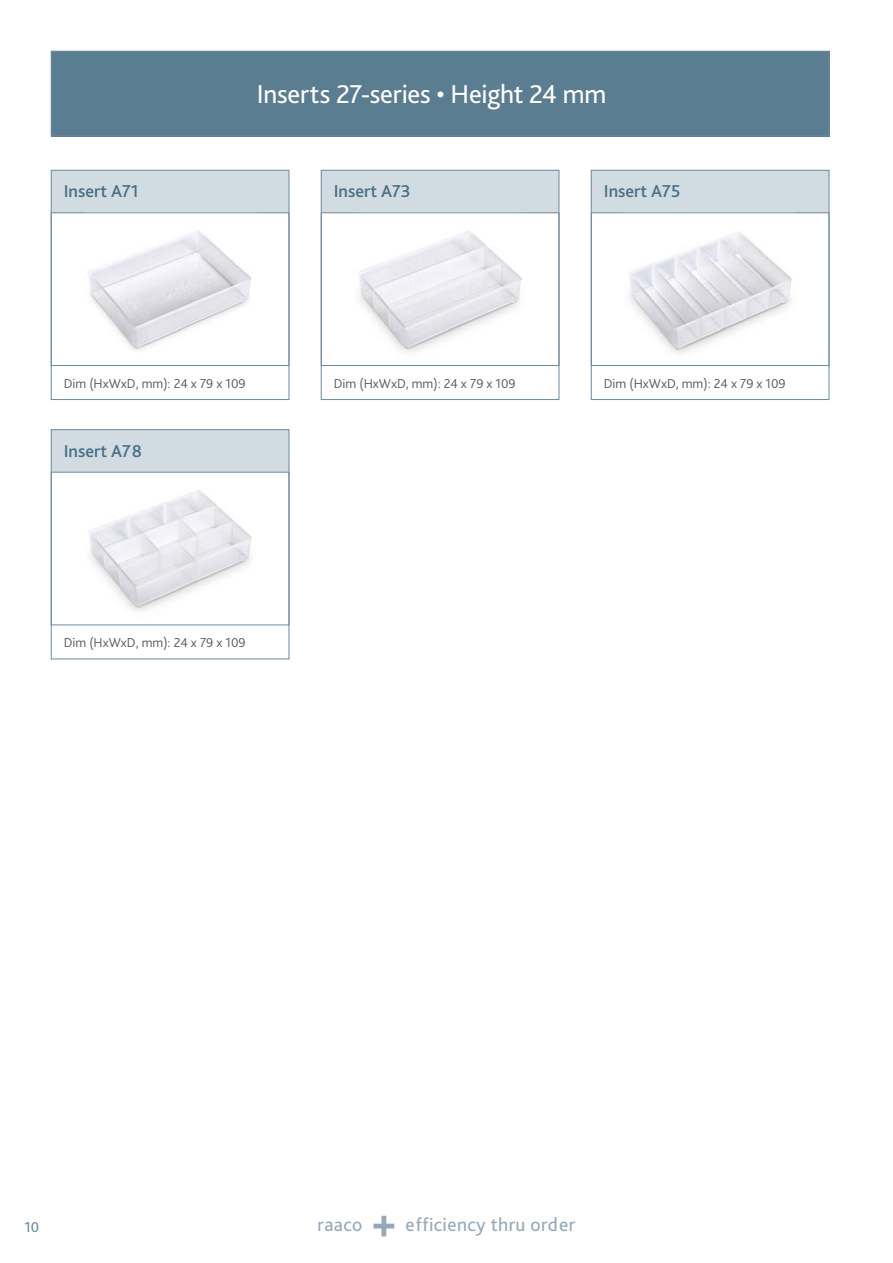
<style>
.page{position:relative;width:893px;height:1263px;background:#fff}
.page>*{position:absolute;margin:0;border:0;box-sizing:border-box;transform-origin:0 0}
.Intro_titel{font:27px "Bliss Pro";letter-spacing:-.01em;color:#fff}
.t1{font:19.5px "Bliss Pro";letter-spacing:.02em;color:#94a9b9}
.t2{font:500 18px "Bliss Pro";color:#497086}
.t3{font:15px "Bliss Pro";color:#6c8a9e}
.t4{font:300 13.5px "Bliss Pro";color:#57585a}
</style>
<div class="page">
<div style="left:51px;top:170px;width:238px;height:43px;background:#d0dbe2"></div>
<div style="left:51px;top:170px;width:238px;height:230px;border:1px solid #6c8a9e"></div>
<div style="left:591px;top:170px;width:238px;height:43px;background:#d0dbe2"></div>
<div style="left:591px;top:170px;width:238px;height:230px;border:1px solid #6c8a9e"></div>
<div style="left:321px;top:170px;width:238px;height:43px;background:#d0dbe2"></div>
<div style="left:321px;top:170px;width:238px;height:230px;border:1px solid #6c8a9e"></div>
<div style="left:51px;top:430px;width:238px;height:42px;background:#d0dbe2"></div>
<div style="left:51px;top:429px;width:238px;height:230px;border:1px solid #6c8a9e"></div>
<div style="left:51px;top:51px;width:778px;height:85px;background:#5b7d92"></div>
<div style="left:51px;top:51px;width:778px;height:85px;border:1px solid #6c8a9e"></div>
<hr style="left:374px;top:1224px;width:20px;height:4px;background:#94a9b9">
<div style="left:381px;top:1216px;width:5px;height:20px;background:#94a9b9"></div>
<img style="left:88px;top:231px;width:164px;height:119px">
<div style="left:51px;top:213px;width:238px;height:153px;border:1px solid #6c8a9e"></div>
<img style="left:358px;top:231px;width:164px;height:121px">
<div style="left:321px;top:213px;width:238px;height:153px;border:1px solid #6c8a9e"></div>
<img style="left:629px;top:232px;width:163px;height:122px">
<div style="left:591px;top:213px;width:238px;height:153px;border:1px solid #6c8a9e"></div>
<img style="left:89px;top:490px;width:163px;height:121px">
<div style="left:51px;top:472px;width:238px;height:153px;border:1px solid #6c8a9e"></div>
<p class="t2" style="left:64px;top:180px;width:76px">Insert A71</p>
<p class="Intro_titel" style="left:257px;top:77px;width:351px">Inserts 27-series • Height 24 mm</p>
<p class="t2" style="left:334px;top:180px;width:79px">Insert A73</p>
<p class="t2" style="left:604px;top:180px;width:78px">Insert A75</p>
<p class="t4" style="left:64px;top:375px;width:183px">Dim (HxWxD, mm): 24 x 79 x 109</p>
<p class="t2" style="left:64px;top:439px;width:80px">Insert A78</p>
<p class="t4" style="left:334px;top:375px;width:183px">Dim (HxWxD, mm): 24 x 79 x 109</p>
<p class="t4" style="left:604px;top:375px;width:183px">Dim (HxWxD, mm): 24 x 79 x 109</p>
<p class="t4" style="left:64px;top:634px;width:183px">Dim (HxWxD, mm): 24 x 79 x 109</p>
<p class="t3" style="left:25px;top:1217px;width:16px">10</p>
<h2 class="t1" style="left:318px;top:1212px;width:46px">raaco</h2>
<h2 class="t1" style="left:405px;top:1212px;width:171px">efficiency thru order</h2>
</div>
